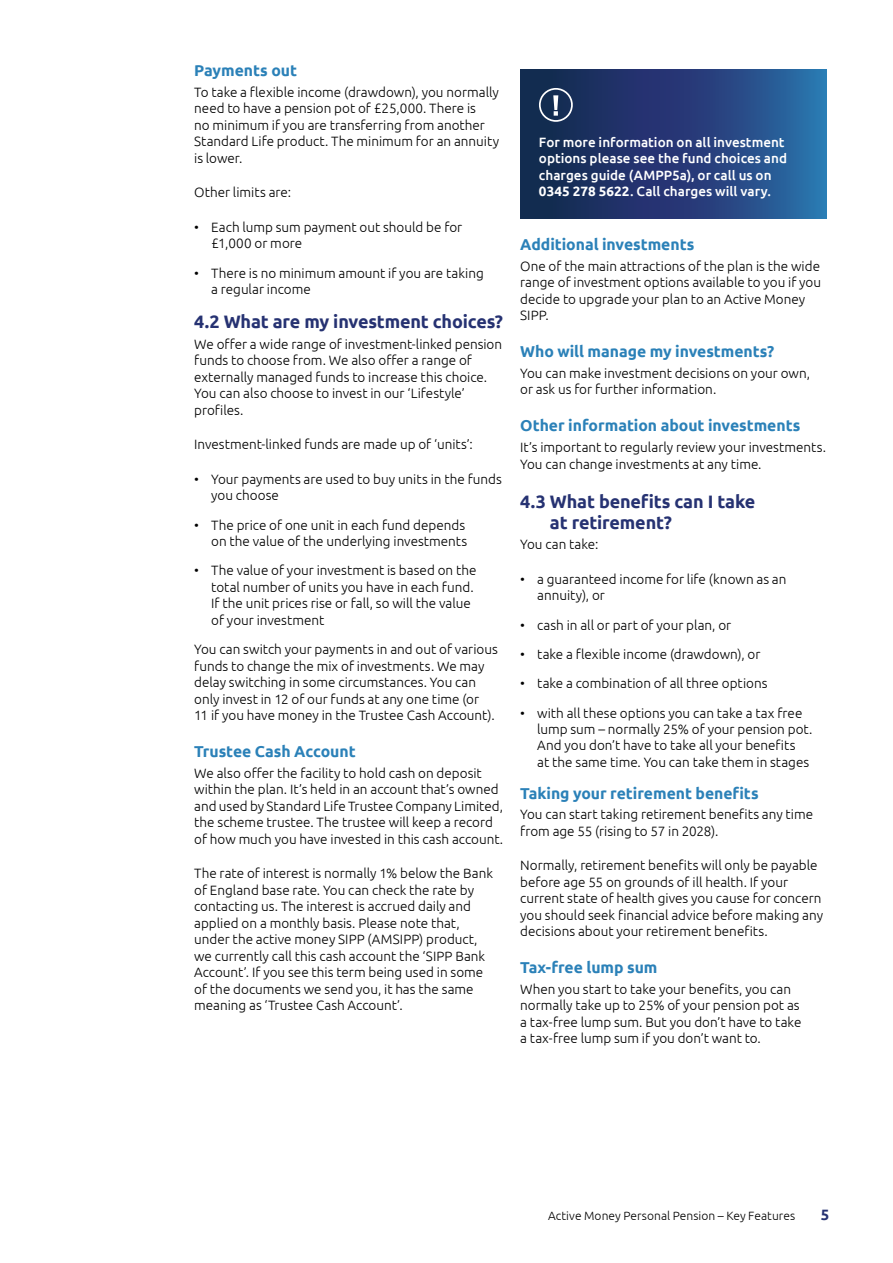
<style>
.page{position:relative;width:893px;height:1263px;background:#fff}
.page>*{position:absolute;margin:0;border:0;box-sizing:border-box;transform-origin:0 0}
.t1{font:700 18px/21px "Ubuntu";letter-spacing:-.01em;color:#263272}
.t2{font:700 15.75px "Ubuntu";letter-spacing:-.005em;color:#2b81b8}
.t3{font:700 15px "Ubuntu";color:#263272}
.t4{font:300 13.5px/16.5px "Ubuntu";color:#000}
.t5{font:500 13.5px/16.5px "Ubuntu";color:#fff}
.t6{font:300 12px "Ubuntu";letter-spacing:.005em;color:#000}
.s1{font-weight:700}
</style>
<div class="page">
<svg style="left:520px;top:69px;width:306px;height:149px;background:#224178"></svg>
<div style="left:539px;top:88px;width:34px;height:34px;border:2px solid #fff;border-radius:50%"></div>
<svg style="left:553px;top:95px;width:5px;height:21px"></svg>
<p class="t2" style="left:194px;top:61px;width:104px">Payments out</p>
<p class="t4" style="left:194px;top:83px;width:306px">To take a flexible income (drawdown), you normally need to have a pension pot of £25,000. There is<br>no minimum if you are transferring from another Standard Life product. The minimum for an annuity is lower.</p>
<p class="t4" style="left:194px;top:184px;width:98px">Other limits are:</p>
<p class="t4" style="left:211px;top:218px;width:253px;text-indent:-17px">• Each lump sum payment out should be for £1,000 or more</p>
<p class="t4" style="left:211px;top:264px;width:274px;text-indent:-17px">• There is no minimum amount if you are taking a regular income</p>
<h1 class="t1" style="left:194px;top:311px;width:310px">4.2 What are my investment choices?</h1>
<p class="t4" style="left:194px;top:335px;width:309px">We offer a wide range of investment-linked pension funds to choose from. We also offer a range of externally managed funds to increase this choice.<br>You can also choose to invest in our ‘Lifestyle’ profiles.</p>
<p class="t4" style="left:194px;top:436px;width:280px">Investment-linked funds are made up of ‘units’:</p>
<p class="t4" style="left:211px;top:470px;width:292px;text-indent:-17px">• Your payments are used to buy units in the funds you choose</p>
<p class="t4" style="left:194px;top:516px;width:275px;text-align:right">• The price of one unit in each fund depends on the value of the underlying investments</p>
<p class="t4" style="left:211px;top:562px;width:267px;text-indent:-17px">• The value of your investment is based on the total number of units you have in each fund.<br>If the unit prices rise or fall, so will the value of your investment</p>
<p class="t4" style="left:194px;top:641px;width:305px">You can switch your payments in and out of various funds to change the mix of investments. We may delay switching in some circumstances. You can only invest in 12 of our funds at any one time (or<br>11 if you have money in the Trustee Cash Account).</p>
<p class="t2" style="left:194px;top:742px;width:163px">Trustee Cash Account</p>
<p class="t4" style="left:194px;top:764px;width:310px">We also offer the facility to hold cash on deposit within the plan. It’s held in an account that’s owned and used by Standard Life Trustee Company Limited, the scheme trustee. The trustee will keep a record of how much you have invested in this cash account.</p>
<p class="t4" style="left:194px;top:865px;width:300px">The rate of interest is normally 1% below the Bank of England base rate. You can check the rate by contacting us. The interest is accrued daily and applied on a monthly basis. Please note that, under the active money SIPP (AMSIPP) product, we currently call this cash account the ‘SIPP Bank Account’. If you see this term being used in some of the documents we send you, it has the same meaning as ‘Trustee Cash Account’.</p>
<p class="t5" style="left:539px;top:133px;width:250px">For more information on all investment options please see the fund choices and charges guide (AMPP5a), or call us on <span class="s1">0345 278 5622</span>. Call charges will vary.</p>
<p class="t2" style="left:520px;top:235px;width:176px">Additional investments</p>
<p class="t4" style="left:520px;top:257px;width:302px">One of the main attractions of the plan is the wide range of investment options available to you if you decide to upgrade your plan to an Active Money SIPP.</p>
<p class="t2" style="left:520px;top:342px;width:256px">Who will manage my investments?</p>
<p class="t4" style="left:520px;top:365px;width:291px">You can make investment decisions on your own, or ask us for further information.</p>
<p class="t2" style="left:520px;top:416px;width:282px">Other information about investments</p>
<p class="t4" style="left:520px;top:439px;width:307px">It’s important to regularly review your investments.<br>You can change investments at any time.</p>
<h1 class="t1" style="left:550px;top:490px;width:207px;text-indent:-30px">4.3 What benefits can I take at retirement?</h1>
<p class="t4" style="left:520px;top:536px;width:80px">You can take:</p>
<p class="t4" style="left:537px;top:570px;width:251px;text-indent:-17px">• a guaranteed income for life (known as an annuity), or</p>
<p class="t4" style="left:520px;top:616px;width:213px">• cash in all or part of your plan, or</p>
<p class="t4" style="left:520px;top:646px;width:242px">• take a flexible income (drawdown), or</p>
<p class="t4" style="left:520px;top:675px;width:249px">• take a combination of all three options</p>
<p class="t4" style="left:537px;top:704px;width:277px;text-indent:-17px">• with all these options you can take a tax free lump sum – normally 25% of your pension pot.<br>And you don’t have to take all your benefits<br>at the same time. You can take them in stages</p>
<p class="t2" style="left:520px;top:783px;width:240px">Taking your retirement benefits</p>
<p class="t4" style="left:520px;top:806px;width:294px">You can start taking retirement benefits any time from age 55 (rising to 57 in 2028).</p>
<p class="t4" style="left:520px;top:857px;width:304px">Normally, retirement benefits will only be payable before age 55 on grounds of ill health. If your current state of health gives you cause for concern you should seek financial advice before making any decisions about your retirement benefits.</p>
<p class="t2" style="left:520px;top:958px;width:139px">Tax-free lump sum</p>
<p class="t4" style="left:520px;top:980px;width:283px">When you start to take your benefits, you can normally take up to 25% of your pension pot as a tax-free lump sum. But you don’t have to take a tax-free lump sum if you don’t want to.</p>
<p class="t6" style="left:548px;top:1209px;width:249px">Active Money Personal Pension – Key Features</p>
<p class="t3" style="left:821px;top:1206px;width:10px">5</p>
</div>
